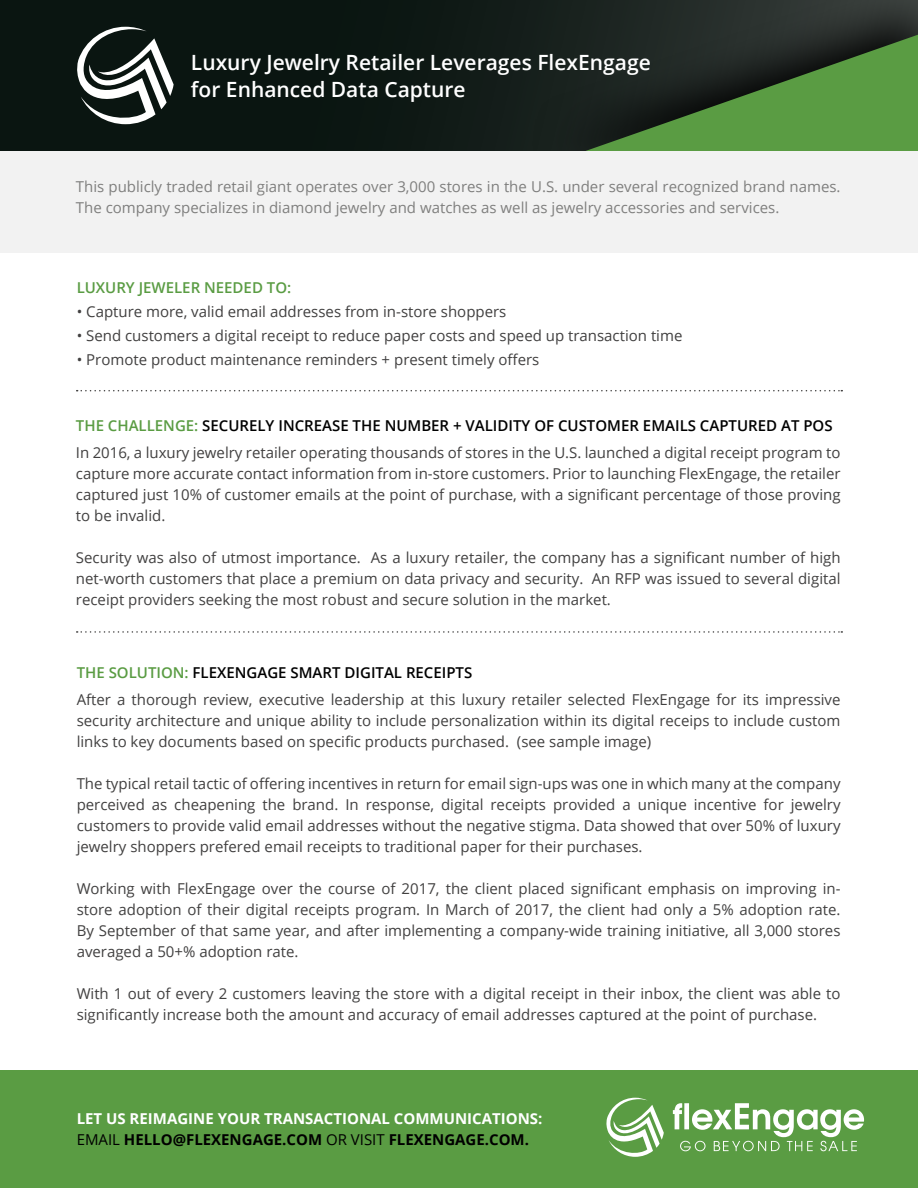
<style>
.page{position:relative;width:918px;height:1188px;background:#fff}
.page>*{position:absolute;margin:0;border:0;box-sizing:border-box;transform-origin:0 0}
.t1{font:600 21px/27px "Open Sans";color:#fff}
.t2{font:15px/21px "Open Sans";color:#414040}
.t3{font:15px/21px "Open Sans";color:#7f7f7e}
.t4{font:700 15px/21px "Open Sans";color:#fff}
.t5{font:600 15px "Open Sans";color:#5a9c43}
.s1{font-weight:600;color:#5a9c43}
.s2{font-weight:600;color:#000}
.s3{font-weight:400;color:#000}
.s4{color:#000}
</style>
<div class="page">
<div style="left:0;top:0;width:918px;height:151px;background:#0a1511"></div>
<div style="left:532px;top:0;width:386px;height:200px;background:linear-gradient(to right,#18211d,#353937)"></div>
<svg style="left:578px;top:35px;width:340px;height:116px"></svg>
<div style="left:0;top:1070px;width:918px;height:118px;background:#5a9c43"></div>
<div style="left:0;top:151px;width:918px;height:102px;background:#f2f2f2"></div>
<svg style="left:77px;top:390px;width:765px;height:1px"></svg>
<svg style="left:77px;top:631px;width:765px;height:2px"></svg>
<svg style="left:77px;top:27px;width:97px;height:97px"></svg>
<svg style="left:606px;top:1098px;width:58px;height:59px"></svg>
<svg style="left:673px;top:1103px;width:191px;height:48px"></svg>
<h1 class="t1" style="left:191px;top:48px;width:461px">Luxury Jewelry Retailer Leverages FlexEngage for Enhanced Data Capture</h1>
<p class="t3" style="left:76px;top:176px;width:766px">This publicly traded retail giant operates over 3,000 stores in the U.S. under several recognized brand names.<br>The company specializes in diamond jewelry and watches as well as jewelry accessories and services.</p>
<p class="t5" style="left:77px;top:278px;width:216px">LUXURY JEWELER NEEDED TO:</p>
<p class="t2" style="left:77px;top:301px;width:431px">• Capture more, valid email addresses from in-store shoppers</p>
<p class="t2" style="left:77px;top:325px;width:607px">• Send customers a digital receipt to reduce paper costs and speed up transaction time</p>
<p class="t2" style="left:77px;top:349px;width:464px">• Promote product maintenance reminders + present timely offers</p>
<p class="t2" style="left:76px;top:412px;width:766px;line-height:27px"><span class="s1">THE CHALLENGE:</span> <span class="s2">SECURELY INCREASE THE NUMBER + VALIDITY OF CUSTOMER EMAILS CAPTURED AT POS<br></span>In 2016, a luxury jewelry retailer operating thousands of stores in the U.S. launched a digital receipt program to</p>
<p class="t2" style="left:76px;top:463px;width:766px;text-align:justify">capture more accurate contact information from in-store customers. Prior to launching FlexEngage, the retailer captured just 10% of customer emails at the point of purchase, with a significant percentage of those proving to be invalid.</p>
<p class="t2" style="left:76px;top:547px;width:766px;text-align:justify">Security was also of utmost importance. As a luxury retailer, the company has a significant number of high net-worth customers that place a premium on data privacy and security. An RFP was issued to several digital receipt providers seeking the most robust and secure solution in the market.</p>
<p class="t2" style="left:77px;top:658px;width:765px;line-height:27px"><span class="s1">THE SOLUTION:</span> <span class="s2">FLEXENGAGE SMART DIGITAL RECEIPTS<br></span>After a thorough review, executive leadership at this luxury retailer selected FlexEngage for its impressive</p>
<p class="t2" style="left:77px;top:709px;width:765px">security architecture and unique ability to include personalization within its digital receips to include custom links to key documents based on specific products purchased. (see sample image)</p>
<p class="t2" style="left:77px;top:772px;width:765px;text-align:justify">The typical retail tactic of offering incentives in return for email sign-ups was one in which many at the company perceived as cheapening the brand. In response, digital receipts provided a unique incentive for jewelry customers to provide valid email addresses without the negative stigma. Data showed that over 50% of luxury jewelry shoppers prefered email receipts to traditional paper for their purchases.</p>
<p class="t2" style="left:77px;top:877px;width:765px;text-align:justify">Working with FlexEngage over the course of 2017, the client placed significant emphasis on improving in&shy;store adoption of their digital receipts program. In March of 2017, the client had only a 5% adoption rate.<br>By September of that same year, and after implementing a company-wide training initiative, all 3,000 stores averaged a 50+% adoption rate.</p>
<p class="t2" style="left:77px;top:982px;width:765px">With 1 out of every 2 customers leaving the store with a digital receipt in their inbox, the client was able to significantly increase both the amount and accuracy of email addresses captured at the point of purchase.</p>
<p class="t4" style="left:77px;top:1107px;width:467px">LET US REIMAGINE YOUR TRANSACTIONAL COMMUNICATIONS:<br><span class="s3">EMAIL</span> <span class="s4">HELLO@FLEXENGAGE.COM</span> <span class="s3">OR VISIT</span> <span class="s4">FLEXENGAGE.COM.</span></p>
</div>
